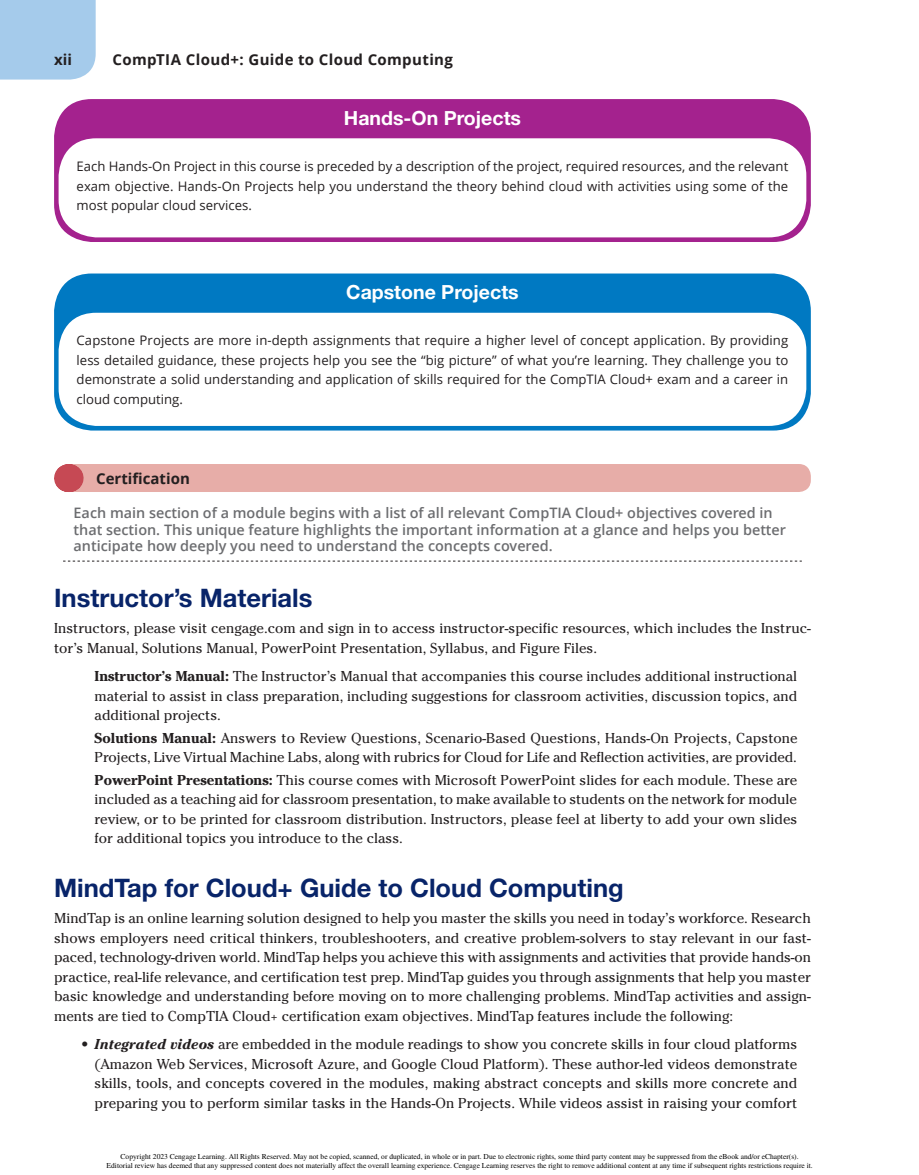
<style>
.page{position:relative;width:919px;height:1175px;background:#fff}
.page>*{position:absolute;margin:0;border:0;box-sizing:border-box;transform-origin:0 0}
.t1{font:700 25.5px "Helvetica Neue LT Std";color:#082469}
.t2{font:700 19.5px "Helvetica Neue LT Std";color:#fff}
.t3{font:700 15px "Open Sans";letter-spacing:.025em;color:#231f20}
.t4{font:700 15px "Open Sans";color:#231f20}
.t5{font:600 14.4px/16.5px "Open Sans";color:#6c6d70}
.t6{font:14.25px/19.5px "Cheltenham Std";color:#231f20;text-align:justify}
.t7{font:13.2px/19.5px "Open Sans";color:#231f20;text-align:justify}
.t8{font:7.5px/9.6px "Times";color:#000;text-align:center}
.s1{font-weight:700}
.s2{font-weight:700;font-style:italic}
</style>
<div class="page">
<div style="left:68px;top:464px;width:742px;height:28px;background:#e7ada8"></div>
<svg style="left:63px;top:561px;width:738px;height:1px"></svg>
<div style="left:54px;top:99px;width:756px;height:143px;background:#a4228e;border-radius:38px"></div>
<div style="left:59px;top:138px;width:747px;height:99px;background:#fff;border-radius:38px"></div>
<div style="left:54px;top:273px;width:756px;height:157px;background:#0079c2;border-radius:38px"></div>
<div style="left:59px;top:313px;width:747px;height:113px;background:#fff;border-radius:38px"></div>
<div style="left:0;top:0;width:96px;height:80px;background:#a5cbeb"></div>
<p class="t3" style="left:54px;top:49px;width:20px">xii</p>
<p class="t3" style="left:112px;top:49px;width:342px">CompTIA Cloud+: Guide to Cloud Computing</p>
<h2 class="t2" style="left:344px;top:106px;width:178px">Hands-On Projects</h2>
<p class="t7" style="left:77px;top:156px;width:713px">Each Hands-On Project in this course is preceded by a description of the project, required resources, and the relevant exam objective. Hands-On Projects help you understand the theory behind cloud with activities using some of the most popular cloud services.</p>
<h2 class="t2" style="left:346px;top:280px;width:174px">Capstone Projects</h2>
<p class="t7" style="left:77px;top:330px;width:713px">Capstone Projects are more in-depth assignments that require a higher level of concept application. By providing less detailed guidance, these projects help you see the “big picture” of what you’re learning. They challenge you to demonstrate a solid understanding and application of skills required for the CompTIA Cloud+ exam and a career in cloud computing.</p>
<p class="t4" style="left:96px;top:468px;width:95px">Certification</p>
<p class="t5" style="left:74px;top:505px;width:713px">Each main section of a module begins with a list of all relevant CompTIA Cloud+ objectives covered in that section. This unique feature highlights the important information at a glance and helps you better anticipate how deeply you need to understand the concepts covered.</p>
<h1 class="t1" style="left:54px;top:582px;width:260px">Instructor’s Materials</h1>
<p class="t6" style="left:54px;top:618px;width:757px">Instructors, please visit cengage.com and sign in to access instructor-specific resources, which includes the Instruc&shy;tor’s Manual, Solutions Manual, PowerPoint Presentation, Syllabus, and Figure Files.</p>
<p class="t6" style="left:95px;top:666px;width:703px"><span class="s1">Instructor’s Manual:</span> The Instructor’s Manual that accompanies this course includes additional instructional material to assist in class preparation, including suggestions for classroom activities, discussion topics, and additional projects.</p>
<p class="t6" style="left:95px;top:728px;width:704px"><span class="s1">Solutions Manual:</span> Answers to Review Questions, Scenario-Based Questions, Hands-On Projects, Capstone<br>Projects, Live Virtual Machine Labs, along with rubrics for Cloud for Life and Reflection activities, are provided.</p>
<p class="t6" style="left:95px;top:770px;width:704px"><span class="s1">PowerPoint Presentations:</span> This course comes with Microsoft PowerPoint slides for each module. These are included as a teaching aid for classroom presentation, to make available to students on the network for module review, or to be printed for classroom distribution. Instructors, please feel at liberty to add your own slides for additional topics you introduce to the class.</p>
<h1 class="t1" style="left:54px;top:872px;width:571px">MindTap for Cloud+ Guide to Cloud Computing</h1>
<p class="t6" style="left:54px;top:908px;width:758px">MindTap is an online learning solution designed to help you master the skills you need in today’s workforce. Research shows employers need critical thinkers, troubleshooters, and creative problem-solvers to stay relevant in our fast&shy;paced, technology-driven world. MindTap helps you achieve this with assignments and activities that provide hands-on practice, real-life relevance, and certification test prep. MindTap guides you through assignments that help you master basic knowledge and understanding before moving on to more challenging problems. MindTap activities and assign&shy;ments are tied to CompTIA Cloud+ certification exam objectives. MindTap features include the following:</p>
<p class="t6" style="left:95px;top:1034px;width:704px;text-indent:-13px">• <span class="s2">Integrated videos</span> are embedded in the module readings to show you concrete skills in four cloud platforms (Amazon Web Services, Microsoft Azure, and Google Cloud Platform). These author-led videos demonstrate skills, tools, and concepts covered in the modules, making abstract concepts and skills more concrete and preparing you to perform similar tasks in the Hands-On Projects. While videos assist in raising your comfort</p>
<p class="t8" style="left:107px;top:1151px;width:707px">Copyright 2023 Cengage Learning. All Rights Reserved. May not be copied, scanned, or duplicated, in whole or in part. Due to electronic rights, some third party content may be suppressed from the eBook and/or eChapter(s).<br>Editorial review has deemed that any suppressed content does not materially affect the overall learning experience. Cengage Learning reserves the right to remove additional content at any time if subsequent rights restrictions require it.</p>
</div>
